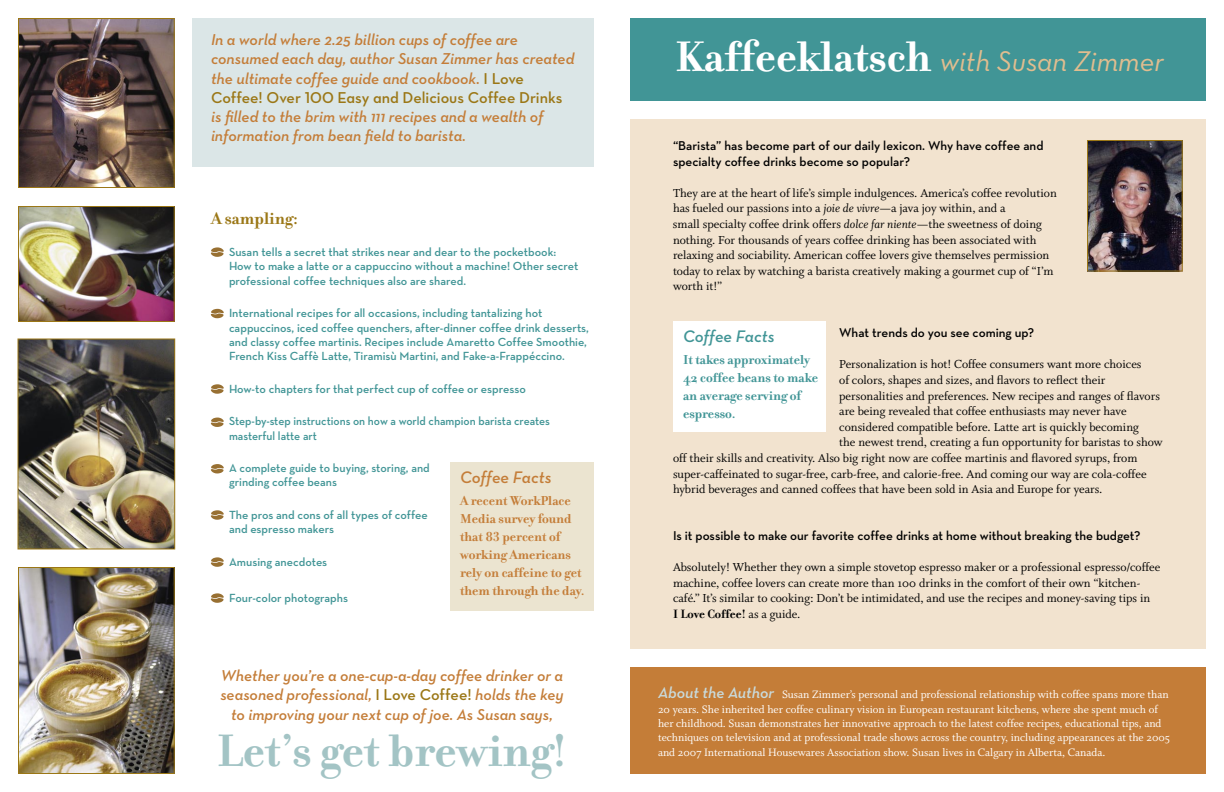
<style>
.page{position:relative;width:1224px;height:792px;background:#fff}
.page>*{position:absolute;margin:0;border:0;box-sizing:border-box;transform-origin:0 0}
.t1{font:700 49px "Filosofia";color:#a3c4c5}
.t2{font:29px "Neutra Text Book Italic Alt";color:#e1bd8f}
.t3{font:700 18px "Filosofia";color:#9b7716}
.t4{font:italic 600 17px "Neutra Text";color:#c47d38}
.t5{font:italic 600 17px "Neutra Text";color:#419596}
.t6{font:italic 600 16px/19.2px "Neutra Text";color:#c47d38}
.t7{font:16px "Neutra Text Demi Alt";color:#9b7716}
.t8{font:700 14px/18px "Filosofia";color:#c47d38}
.t9{font:700 14px/18px "Filosofia";color:#419596}
.t10{font:13px/15.6px "Whitman Roman Os F";color:#000}
.t11{font:600 13px/15.6px "Neutra Text";color:#000}
.t12{font:700 13px "Filosofia";color:#000}
.t13{font:600 12px/14.4px "Neutra Text";color:#419596}
.t14{font:12px/14.4px "Whitman Roman Os F";color:#fff}
.t15{font:600 12px/14.4px "Neutra Text";color:#419596;scale:.96 1}
.s1{font-family:"Neutra Text Demi Alt";font-weight:400;font-style:normal;color:#9b7716}
.s2{font-family:"Filosofia";font-weight:700;font-size:46px;color:#fff}
.s3{font-family:"Whitman Italic Os F"}
.s4{font-family:"Whitman Roman Os F";font-weight:400}
.s5{font-family:"Neutra Text";font-weight:600;font-style:italic;font-size:16px;color:#c9dadb}
</style>
<div class="page">
<div style="left:630px;top:18px;width:576px;height:83px;background:#419596"></div>
<div style="left:630px;top:667px;width:576px;height:107px;background:#c47d38"></div>
<div style="left:630px;top:119px;width:576px;height:530px;background:#f2e3cf"></div>
<div style="left:450px;top:462px;width:144px;height:149px;background:#ebe4d0"></div>
<div style="left:192px;top:18px;width:402px;height:149px;background:#dbe6e7"></div>
<svg style="left:211px;top:247px;width:13px;height:10px"></svg>
<img style="left:20px;top:20px;width:153px;height:166px">
<div style="left:18px;top:18px;width:157px;height:170px;border:1px solid #9b7716"></div>
<img style="left:20px;top:208px;width:153px;height:112px">
<div style="left:18px;top:206px;width:157px;height:116px;border:1px solid #9b7716"></div>
<img style="left:20px;top:569px;width:153px;height:203px">
<div style="left:18px;top:567px;width:157px;height:207px;border:1px solid #9b7716"></div>
<img style="left:20px;top:340px;width:153px;height:208px">
<div style="left:18px;top:338px;width:157px;height:212px;border:1px solid #9b7716"></div>
<svg style="left:211px;top:309px;width:13px;height:9px"></svg>
<svg style="left:211px;top:384px;width:13px;height:10px"></svg>
<svg style="left:211px;top:418px;width:13px;height:9px"></svg>
<svg style="left:211px;top:464px;width:13px;height:9px"></svg>
<svg style="left:211px;top:510px;width:13px;height:10px"></svg>
<svg style="left:211px;top:557px;width:13px;height:10px"></svg>
<svg style="left:211px;top:593px;width:13px;height:10px"></svg>
<img style="left:1089px;top:142px;width:92px;height:128px">
<div style="left:1087px;top:140px;width:96px;height:132px;border:1px solid #9b7716"></div>
<div style="left:673px;top:321px;width:153px;height:110px;background:#fff"></div>
<p class="t6" style="left:211px;top:30px;width:365px">In a world where 2.25 billion cups of coffee are consumed each day, author Susan Zimmer has created the ultimate coffee guide and cookbook. <span class="s1">I Love</span></p>
<p class="t7" style="left:211px;top:88px;width:353px">Coffee! Over 100 Easy and Delicious Coffee Drinks</p>
<p class="t6" style="left:211px;top:107px;width:334px">is filled to the brim with 111 recipes and a wealth of information from bean field to barista.</p>
<h3 class="t3" style="left:211px;top:207px;width:89px">A sampling:</h3>
<p class="t13" style="left:229px;top:244px;width:351px">Susan tells a secret that strikes near and dear to the pocketbook:<br>How to make a latte or a cappuccino without a machine! Other secret professional coffee techniques also are shared.</p>
<p class="t13" style="left:229px;top:306px;width:361px">International recipes for all occasions, including tantalizing hot cappuccinos, iced coffee quenchers, after-dinner coffee drink desserts, and classy coffee martinis. Recipes include Amaretto Coffee Smoothie, French Kiss Caffè Latte, Tiramisù Martini, and Fake-a-Frappéccino.</p>
<p class="t13" style="left:229px;top:381px;width:298px">How-to chapters for that perfect cup of coffee or espresso</p>
<p class="t15" style="left:229px;top:414px;width:336px">Step-by-step instructions on how a world champion barista creates masterful latte art</p>
<p class="t13" style="left:229px;top:460px;width:202px">A complete guide to buying, storing, and grinding coffee beans</p>
<p class="t13" style="left:229px;top:507px;width:200px">The pros and cons of all types of coffee and espresso makers</p>
<p class="t13" style="left:229px;top:554px;width:100px">Amusing anecdotes</p>
<p class="t13" style="left:229px;top:590px;width:121px">Four-color photographs</p>
<h3 class="t4" style="left:460px;top:467px;width:93px">Coffee Facts</h3>
<p class="t8" style="left:460px;top:492px;width:126px">A recent WorkPlace<br>Media survey found that 83 percent of working Americans rely on caffeine to get them through the day.</p>
<p class="t6" style="left:220px;top:666px;width:345px;text-align:center">Whether you’re a one-cup-a-day coffee drinker or a seasoned professional, <span class="s1">I Love Coffee!</span> holds the key to improving your next cup of joe. As Susan says,</p>
<h1 class="t1" style="left:217px;top:721px;width:353px">Let’s get brewing!</h1>
<h2 class="t2" style="left:675px;top:44px;width:491px"><span class="s2">Kaffeeklatsch</span> with Susan Zimmer</h2>
<p class="t11" style="left:673px;top:137px;width:372px">“Barista” has become part of our daily lexicon. Why have coffee and specialty coffee drinks become so popular?</p>
<p class="t10" style="left:673px;top:185px;width:385px">They are at the heart of life’s simple indulgences. America’s coffee revolution has fueled our passions into a <span class="s3">joie de vivre</span>—a java joy within, and a<br>small specialty coffee drink offers <span class="s3">dolce far niente</span>—the sweetness of doing nothing. For thousands of years coffee drinking has been associated with relaxing and sociability. American coffee lovers give themselves permission today to relax by watching a barista creatively making a gourmet cup of “I’m worth it!”</p>
<p class="t11" style="left:839px;top:325px;width:196px">What trends do you see coming up?</p>
<p class="t10" style="left:839px;top:357px;width:304px">Personalization is hot! Coffee consumers want more choices</p>
<p class="t10" style="left:839px;top:372px;width:268px">of colors, shapes and sizes, and flavors to reflect their</p>
<p class="t10" style="left:839px;top:388px;width:322px">personalities and preferences. New recipes and ranges of flavors</p>
<p class="t10" style="left:839px;top:404px;width:289px">are being revealed that coffee enthusiasts may never have</p>
<p class="t10" style="left:839px;top:419px;width:301px">considered compatible before. Latte art is quickly becoming</p>
<p class="t10" style="left:839px;top:435px;width:325px">the newest trend, creating a fun opportunity for baristas to show</p>
<p class="t10" style="left:673px;top:450px;width:466px">off their skills and creativity. Also big right now are coffee martinis and flavored syrups, from</p>
<p class="t10" style="left:673px;top:466px;width:475px">super-caffeinated to sugar-free, carb-free, and calorie-free. And coming our way are cola-coffee</p>
<p class="t10" style="left:673px;top:482px;width:431px">hybrid beverages and canned coffees that have been sold in Asia and Europe for years.</p>
<p class="t11" style="left:673px;top:527px;width:469px">Is it possible to make our favorite coffee drinks at home without breaking the budget?</p>
<p class="t10" style="left:673px;top:560px;width:489px">Absolutely! Whether they own a simple stovetop espresso maker or a professional espresso/coffee machine, coffee lovers can create more than 100 drinks in the comfort of their own “kitchen&shy;café.” It’s similar to cooking: Don’t be intimidated, and use the recipes and money-saving tips in</p>
<p class="t12" style="left:673px;top:606px;width:129px">I Love Coffee! <span class="s4">as a guide.</span></p>
<h3 class="t5" style="left:683px;top:326px;width:93px">Coffee Facts</h3>
<p class="t9" style="left:683px;top:351px;width:137px">It takes approximately<br>42 coffee beans to make an average serving of espresso.</p>
<p class="t14" style="left:658px;top:688px;width:514px"><span class="s5">About the Author</span> Susan Zimmer’s personal and professional relationship with coffee spans more than 20 years. She inherited her coffee culinary vision in European restaurant kitchens, where she spent much of her childhood. Susan demonstrates her innovative approach to the latest coffee recipes, educational tips, and techniques on television and at professional trade shows across the country, including appearances at the 2005 and 2007 International Housewares Association show. Susan lives in Calgary in Alberta, Canada.</p>
</div>
